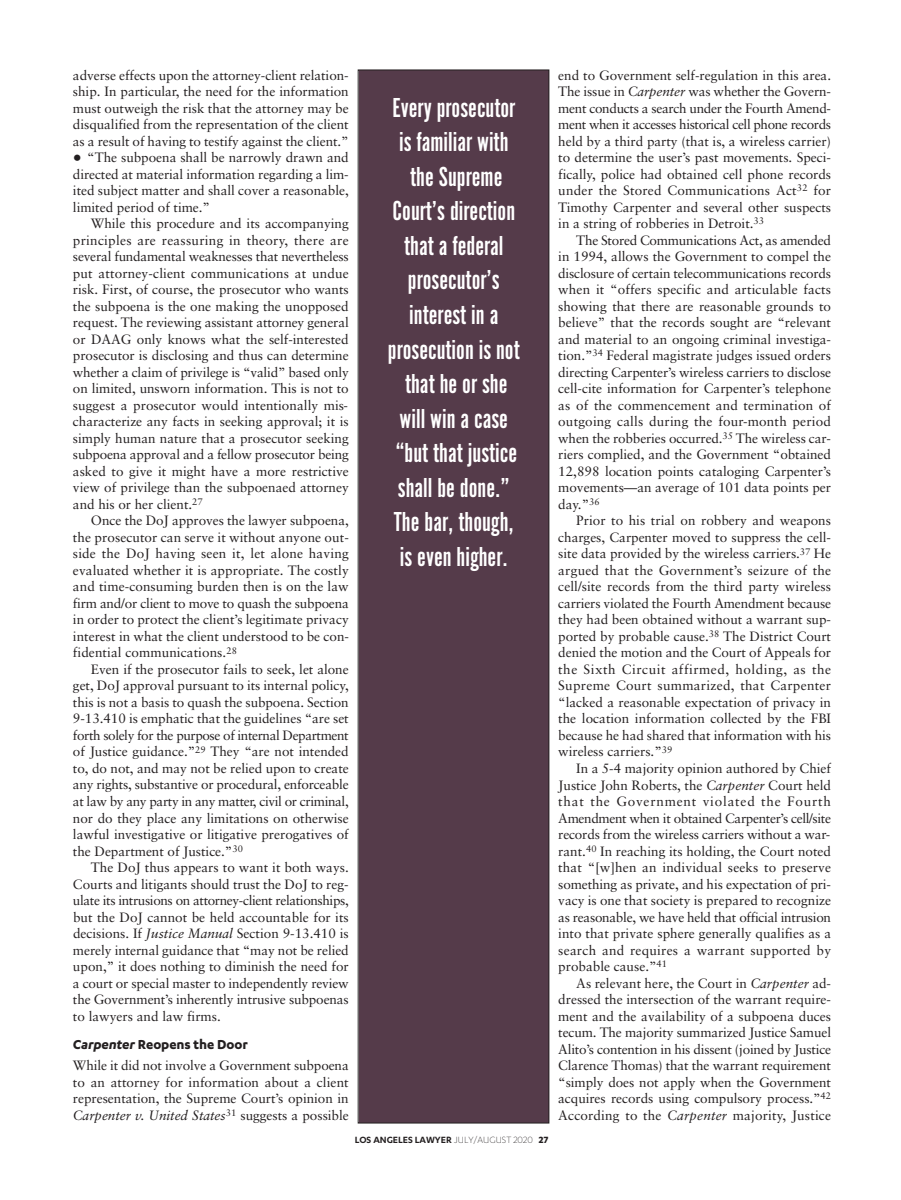
<style>
.page{position:relative;width:901px;height:1200px;background:#fff}
.page>*{position:absolute;margin:0;border:0;box-sizing:border-box;transform-origin:0 0}
.t1{font:28.5px/34.5px "Alternate Got No 1 D";color:#fff;text-align:center}
.t2{font:700 15px "Karbon";letter-spacing:-.005em;color:#231f20}
.t3{font:13.5px/16.5px "Sabon";letter-spacing:-.005em;color:#231f20;text-align:justify}
.t4{font:600 10.5px "Karbon";color:#231f20}
.s1{font-weight:700;font-size:18px}
.s2{font-style:italic}
.s3{font-weight:300}
.s4{font-weight:700}
</style>
<div class="page">
<div style="left:358px;top:70px;width:190px;height:1052px;background:#553b4a"></div>
<div style="left:358px;top:70px;width:191px;height:1053px;border:1px solid #231f20"></div>
<p class="t3" style="left:73px;top:68px;width:277px">adverse effects upon the attorney-client relation&shy;ship. In particular, the need for the information must outweigh the risk that the attorney may be disqualified from the representation of the client as a result of having to testify against the client.”</p>
<p class="t3" style="left:73px;top:150px;width:277px"><span class="s1">•</span> “The subpoena shall be narrowly drawn and directed at material information regarding a lim&shy;ited subject matter and shall cover a reasonable, limited period of time.”</p>
<p class="t3" style="left:73px;top:216px;width:277px;text-indent:18px">While this procedure and its accompanying principles are reassuring in theory, there are several fundamental weaknesses that nevertheless put attorney-client communications at undue risk. First, of course, the prosecutor who wants the subpoena is the one making the unopposed request. The reviewing assistant attorney general or DAAG only knows what the self-interested prosecutor is disclosing and thus can determine whether a claim of privilege is “valid” based only on limited, unsworn information. This is not to suggest a prosecutor would intentionally mis&shy;characterize any facts in seeking approval; it is simply human nature that a prosecutor seeking subpoena approval and a fellow prosecutor being asked to give it might have a more restrictive view of privilege than the subpoenaed attorney and his or her client.<sup>27</sup></p>
<p class="t3" style="left:73px;top:513px;width:277px;text-indent:18px">Once the DoJ approves the lawyer subpoena, the prosecutor can serve it without anyone out&shy;side the DoJ having seen it, let alone having evaluated whether it is appropriate. The costly and time-consuming burden then is on the law firm and/or client to move to quash the subpoena in order to protect the client’s legitimate privacy interest in what the client understood to be con&shy;fidential communications.<sup>28</sup></p>
<p class="t3" style="left:73px;top:662px;width:277px;text-indent:18px">Even if the prosecutor fails to seek, let alone get, DoJ approval pursuant to its internal policy, this is not a basis to quash the subpoena. Section 9-13.410 is emphatic that the guidelines “are set forth solely for the purpose of internal Department of Justice guidance.”<sup>29</sup> They “are not intended to, do not, and may not be relied upon to create any rights, substantive or procedural, enforceable at law by any party in any matter, civil or criminal, nor do they place any limitations on otherwise lawful investigative or litigative prerogatives of the De partment of Justice.”<sup>30</sup></p>
<p class="t3" style="left:73px;top:860px;width:277px;text-indent:18px">The DoJ thus appears to want it both ways.<br>Courts and litigants should trust the DoJ to reg&shy;ulate its intrusions on attorney-client relationships, but the DoJ cannot be held accountable for its decisions. If <span class="s2">Justice Manual</span> Section 9-13.410 is merely internal guidance that “may not be relied upon,” it does nothing to diminish the need for a court or special master to independently review the Government’s inherently intrusive subpoenas to lawyers and law firms.</p>
<p class="t2" style="left:73px;top:1035px;width:176px"><span class="s2">Carpenter</span> Reopens the Door</p>
<p class="t3" style="left:73px;top:1058px;width:277px">While it did not involve a Government subpoena to an attorney for information about a client representation, the Supreme Court’s opinion in <span class="s2">Carpenter v. United States</span><sup>31</sup> suggests a possible</p>
<h1 class="t1" style="left:388px;top:90px;width:133px">Every prosecutor is familiar with the Supreme<br>Court’s direction that a federal prosecutor’s interest in a prosecution is not that he or she will win a case “but that justice shall be done.”<br>The bar, though, is even higher.</h1>
<p class="t4" style="left:354px;top:1133px;width:195px">LOS ANGELES LAWYER <span class="s3">JULY/AUGUST 2020</span> <span class="s4">27</span></p>
<p class="t3" style="left:558px;top:68px;width:274px">end to Govern ment self-regulation in this area.<br>The issue in <span class="s2">Carpenter</span> was whether the Govern - ment conducts a search under the Fourth Amend - ment when it accesses historical cell phone records held by a third party (that is, a wireless carrier) to determine the user’s past movements. Speci - fically, police had obtained cell phone records under the Stored Com munications Act<sup>32</sup> for Timothy Carpenter and several other suspects in a string of robberies in Detroit.<sup>33</sup></p>
<p class="t3" style="left:558px;top:233px;width:274px;text-indent:18px">The Stored Communications Act, as amended in 1994, allows the Government to compel the disclosure of certain telecommunications records when it “offers specific and articulable facts showing that there are reasonable grounds to believe” that the records sought are “relevant and material to an ongoing criminal investiga&shy;tion.”<sup>34</sup> Federal magistrate judges issued orders directing Carpenter’s wireless carriers to disclose cell-cite information for Carpenter’s telephone as of the commencement and termination of outgoing calls during the four-month period when the robberies occurred.<sup>35</sup> The wireless car&shy;riers complied, and the Govern ment “obtained 12,898 location points cataloging Carpenter’s movements—an average of 101 data points per day.”<sup>36</sup></p>
<p class="t3" style="left:558px;top:513px;width:274px;text-indent:18px">Prior to his trial on robbery and weapons charges, Carpenter moved to sup press the cell&shy;site data provided by the wireless carriers.<sup>37</sup> He argued that the Government’s seizure of the cell/site records from the third party wireless carriers violated the Fourth Amendment be cause they had been obtained without a warrant sup&shy;ported by probable cause.<sup>38</sup> The District Court denied the motion and the Court of Appeals for the Sixth Circuit affirmed, holding, as the Supreme Court summarized, that Carpenter “lacked a reasonable expectation of privacy in the location information collected by the FBI because he had shared that information with his wireless carriers.”<sup>39</sup></p>
<p class="t3" style="left:558px;top:761px;width:274px;text-indent:18px">In a 5-4 majority opinion authored by Chief Justice John Roberts, the <span class="s2">Carpenter</span> Court held that the Government violated the Fourth Amendment when it obtained Car penter’s cell/site records from the wireless carriers without a war&shy;rant.<sup>40</sup> In reaching its holding, the Court noted that “[w]hen an individual seeks to preserve something as private, and his expectation of pri&shy;vacy is one that society is prepared to recognize as reasonable, we have held that official intrusion into that private sphere generally qualifies as a search and requires a warrant supported by probable cause.”<sup>41</sup></p>
<p class="t3" style="left:558px;top:975px;width:274px;text-indent:18px">As relevant here, the Court in <span class="s2">Carpenter</span> ad - dressed the intersection of the warrant require&shy;ment and the availability of a subpoena duces tecum. The majority summarized Justice Samuel Alito’s contention in his dissent (joined by Justice Clarence Thomas) that the warrant requirement “simply does not apply when the Government acquires records using compulsory process.”<sup>42<br></sup>According to the <span class="s2">Carpenter</span> majority, Justice</p>
</div>
